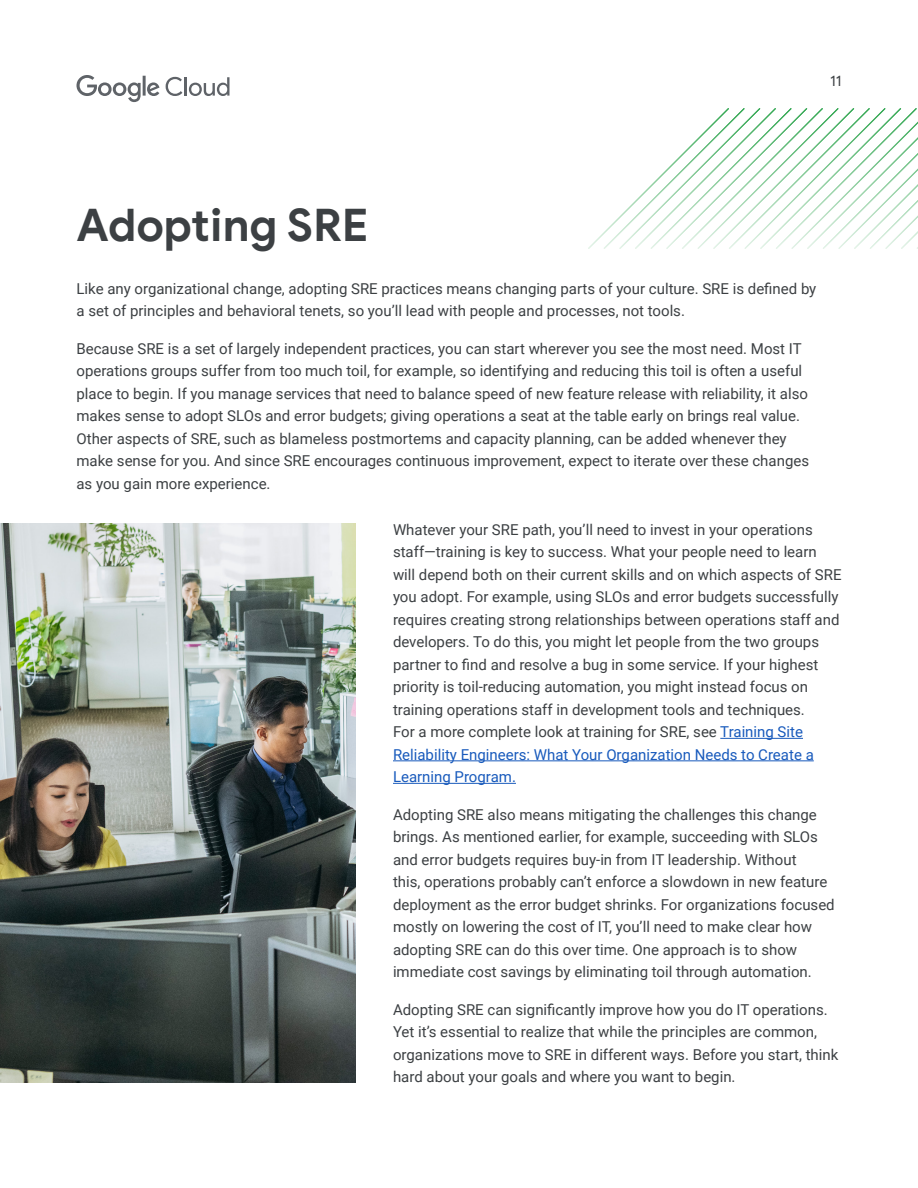
<style>
.page{position:relative;width:918px;height:1188px;background:#fff}
.page>*{position:absolute;margin:0;border:0;box-sizing:border-box;transform-origin:0 0}
.t1{font:700 45px "Google Sans";letter-spacing:-.005em;color:#3c4043}
.t2{font:15px/22.5px "Roboto";color:#3c4043}
.t3{font:15px "Google Sans";color:#3c4043}
.s1{color:#185abc}
</style>
<div class="page">
<svg style="left:76px;top:75px;width:84px;height:27px"></svg>
<svg style="left:166px;top:77px;width:64px;height:19px"></svg>
<hr style="left:720px;top:738px;width:83px;height:1px;background:#185abc">
<hr style="left:393px;top:760px;width:421px;height:1px;background:#185abc">
<hr style="left:393px;top:783px;width:123px;height:1px;background:#185abc">
<svg style="left:588px;top:108px;width:330px;height:141px"></svg>
<img style="left:0;top:524px;width:356px;height:558px">
<p class="t3" style="left:830px;top:72px;width:13px">11</p>
<h1 class="t1" style="left:76px;top:198px;width:293px">Adopting SRE</h1>
<p class="t2" style="left:76px;top:277px;width:741px">Like any organizational change, adopting SRE practices means changing parts of your culture. SRE is defined by a set of principles and behavioral tenets, so you’ll lead with people and processes, not tools.</p>
<p class="t2" style="left:76px;top:337px;width:734px">Because SRE is a set of largely independent practices, you can start wherever you see the most need. Most IT operations groups suffer from too much toil, for example, so identifying and reducing this toil is often a useful place to begin. If you manage services that need to balance speed of new feature release with reliability, it also makes sense to adopt SLOs and error budgets; giving operations a seat at the table early on brings real value.<br>Other aspects of SRE, such as blameless postmortems and capacity planning, can be added whenever they make sense for you. And since SRE encourages continuous improvement, expect to iterate over these changes as you gain more experience.</p>
<p class="t2" style="left:393px;top:518px;width:450px">Whatever your SRE path, you’ll need to invest in your operations staff—training is key to success. What your people need to learn will depend both on their current skills and on which aspects of SRE you adopt. For example, using SLOs and error budgets successfully requires creating strong relationships between operations staff and developers. To do this, you might let people from the two groups partner to find and resolve a bug in some service. If your highest priority is toil-reducing automation, you might instead focus on training operations staff in development tools and techniques.<br>For a more complete look at training for SRE, see <span class="s1">Training Site Reliability Engineers: What Your Organization Needs to Create a Learning Program.</span></p>
<p class="t2" style="left:393px;top:803px;width:443px">Adopting SRE also means mitigating the challenges this change brings. As mentioned earlier, for example, succeeding with SLOs and error budgets requires buy-in from IT leadership. Without<br>this, operations probably can’t enforce a slowdown in new feature deployment as the error budget shrinks. For organizations focused mostly on lowering the cost of IT, you’ll need to make clear how adopting SRE can do this over time. One approach is to show immediate cost savings by eliminating toil through automation.</p>
<p class="t2" style="left:393px;top:998px;width:447px">Adopting SRE can significantly improve how you do IT operations.<br>Yet it’s essential to realize that while the principles are common, organizations move to SRE in different ways. Before you start, think hard about your goals and where you want to begin.</p>
</div>
